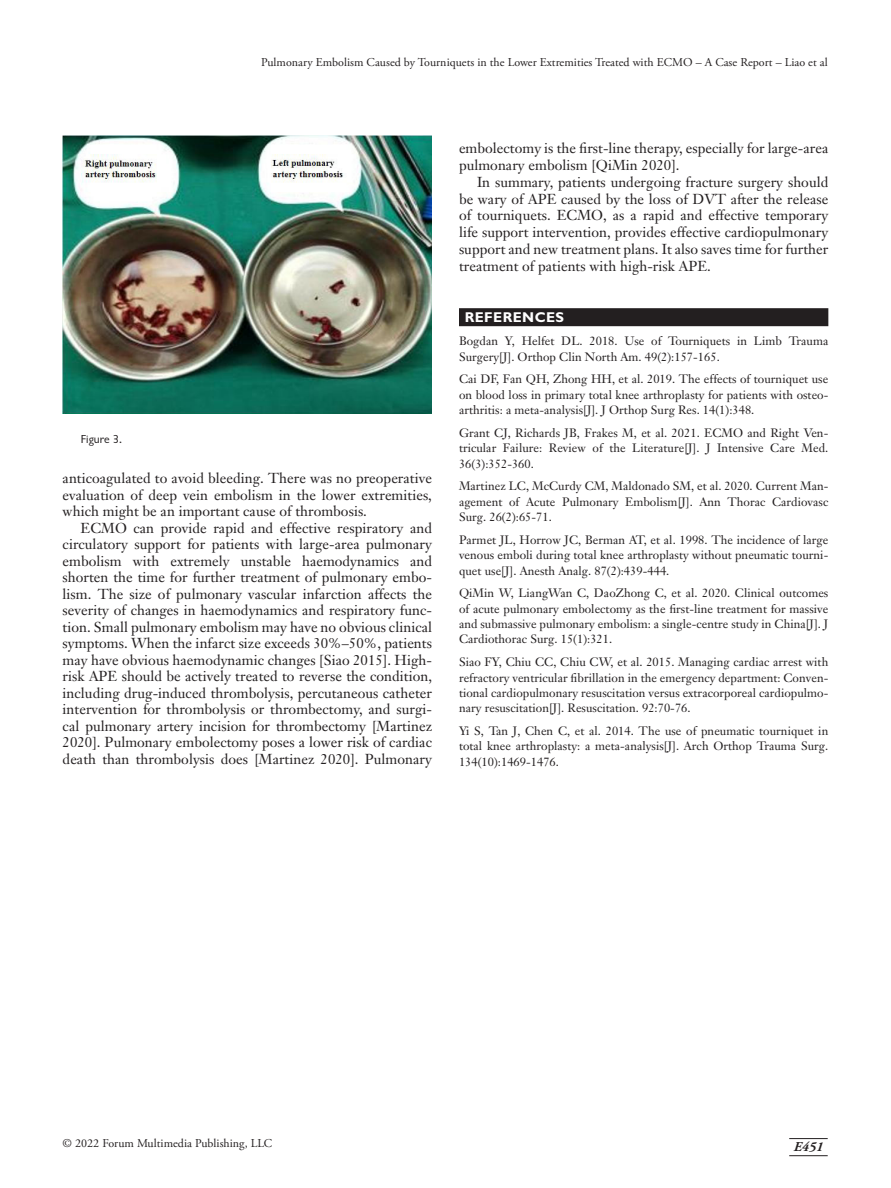
<style>
.page{position:relative;width:891px;height:1188px;background:#fff}
.page>*{position:absolute;margin:0;border:0;box-sizing:border-box;transform-origin:0 0}
.Body_Text{font:14.25px/16.5px "Janson Text";letter-spacing:.005em;color:#231f20;text-align:justify}
.t1{font:700 14.25px "Gill Sans";letter-spacing:.03em;color:#fff}
.t2{font:italic 700 13.5px "Adobe Garamond Pro";color:#231f20}
.References{font:12px/15.3px "Janson Text";letter-spacing:.005em;color:#231f20;text-align:justify}
.t3{font:12px "Adobe Garamond Pro";letter-spacing:.005em;color:#231f20}
.Figure_Legend{font:12px "Classical Sans Regular DTC";color:#231f20}
</style>
<div class="page">
<hr style="left:789px;top:1138px;width:39px;height:1px;background:#231f20">
<hr style="left:789px;top:1155px;width:39px;height:1px;background:#231f20">
<div style="left:459px;top:308px;width:369px;height:18px;background:#231f20"></div>
<img style="left:63px;top:136px;width:369px;height:277px">
<p class="t3" style="left:261px;top:55px;width:568px">Pulmonary Embolism Caused by Tourniquets in the Lower Extremities Treated with ECMO – A Case Report – Liao et al</p>
<p class="Figure_Legend" style="left:81px;top:433px;width:43px">Figure 3.</p>
<p class="Body_Text" style="left:63px;top:470px;width:371px">anticoagulated to avoid bleeding. There was no preoperative evaluation of deep vein embolism in the lower extremities, which might be an important cause of thrombosis.</p>
<p class="Body_Text" style="left:63px;top:519px;width:371px;text-indent:18px">ECMO can provide rapid and effective respiratory and circulatory support for patients with large-area pulmonary embolism with extremely unstable haemodynamics and shorten the time for further treatment of pulmonary embo&shy;lism. The size of pulmonary vascular infarction affects the severity of changes in haemodynamics and respiratory func&shy;tion. Small pulmonary embolism may have no obvious clinical symptoms. When the infarct size exceeds 30%–50%, patients may have obvious haemodynamic changes [Siao 2015]. High&shy;risk APE should be actively treated to reverse the condition, including drug-induced thrombolysis, percutaneous catheter intervention for thrombolysis or thrombectomy, and surgi&shy;cal pulmonary artery incision for thrombectomy [Martinez 2020]. Pulmonary embolectomy poses a lower risk of cardiac death than thrombolysis does [Martinez 2020]. Pulmonary</p>
<p class="Body_Text" style="left:459px;top:140px;width:371px">embolectomy is the first-line therapy, especially for large-area pulmonary embolism [QiMin 2020].</p>
<p class="Body_Text" style="left:459px;top:173px;width:371px;text-indent:18px">In summary, patients undergoing fracture surgery should be wary of APE caused by the loss of DVT after the release of tourniquets. ECMO, as a rapid and effective temporary life support intervention, provides effective cardiopulmonary support and new treatment plans. It also saves time for further treatment of patients with high-risk APE.</p>
<h1 class="t1" style="left:465px;top:309px;width:101px">REFERENCES</h1>
<p class="References" style="left:459px;top:333px;width:371px">Bogdan Y, Helfet DL. 2018. Use of Tourniquets in Limb Trauma<br>Surgery[J]. Orthop Clin North Am. 49(2):157-165.</p>
<p class="References" style="left:459px;top:371px;width:371px">Cai DF, Fan QH, Zhong HH, et al. 2019. The effects of tourniquet use on blood loss in primary total knee arthroplasty for patients with osteo&shy;arthritis: a meta-analysis[J]. J Orthop Surg Res. 14(1):348.</p>
<p class="References" style="left:459px;top:425px;width:371px">Grant CJ, Richards JB, Frakes M, et al. 2021. ECMO and Right Ven&shy;tricular Failure: Review of the Literature[J]. J Intensive Care Med.<br>36(3):352-360.</p>
<p class="References" style="left:459px;top:478px;width:371px">Martinez LC, McCurdy CM, Maldonado SM, et al. 2020. Current Man&shy;agement of Acute Pulmonary Embolism[J]. Ann Thorac Cardiovasc Surg. 26(2):65-71.</p>
<p class="References" style="left:459px;top:532px;width:371px">Parmet JL, Horrow JC, Berman AT, et al. 1998. The incidence of large venous emboli during total knee arthroplasty without pneumatic tourni&shy;quet use[J]. Anesth Analg. 87(2):439-444.</p>
<p class="References" style="left:459px;top:585px;width:371px">QiMin W, LiangWan C, DaoZhong C, et al. 2020. Clinical outcomes of acute pulmonary embolectomy as the first-line treatment for massive and submassive pulmonary embolism: a single-centre study in China[J]. J Cardiothorac Surg. 15(1):321.</p>
<p class="References" style="left:459px;top:654px;width:371px">Siao FY, Chiu CC, Chiu CW, et al. 2015. Managing cardiac arrest with refractory ventricular fibrillation in the emergency department: Conven&shy;tional cardiopulmonary resuscitation versus extracorporeal cardiopulmo&shy;nary resuscitation[J]. Resuscitation. 92:70-76.</p>
<p class="References" style="left:459px;top:723px;width:371px">Yi S, Tan J, Chen C, et al. 2014. The use of pneumatic tourniquet in total knee arthroplasty: a meta-analysis[J]. Arch Orthop Trauma Surg.<br>134(10):1469-1476.</p>
<p class="t3" style="left:63px;top:1136px;width:211px">© 2022 Forum Multimedia Publishing, LLC</p>
<p class="t2" style="left:794px;top:1139px;width:31px">E451</p>
</div>
